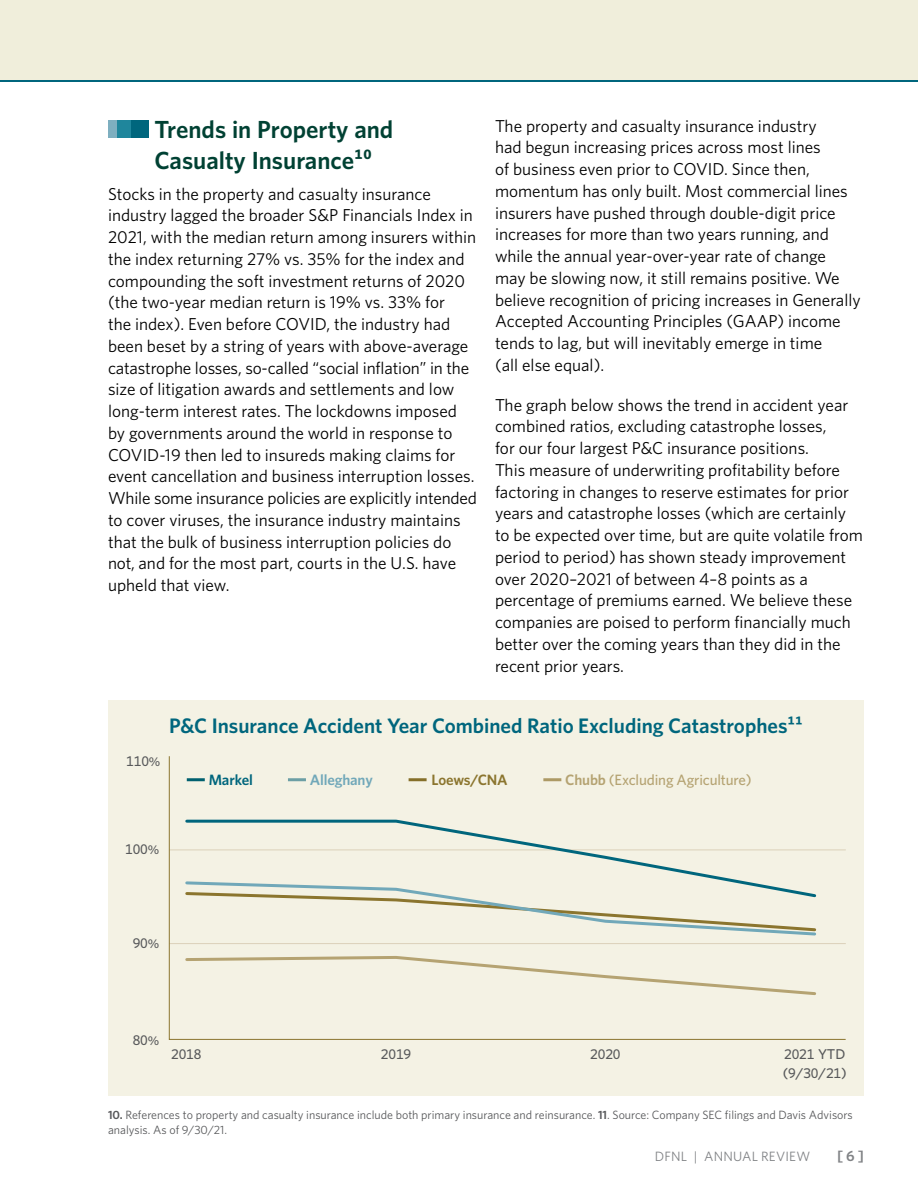
<style>
.page{position:relative;width:918px;height:1188px;background:#fff}
.page>*{position:absolute;margin:0;border:0;box-sizing:border-box;transform-origin:0 0}
.t1{font:600 24.75px/31.2px "Whitney";color:#004133}
.t2{font:600 21px "Whitney";color:#00667d}
.Body{font:17.25px/21.8px "Whitney";color:#000}
.t3{font:500 15px "Whitney";letter-spacing:-.01em;color:#b5a372}
.t4{font:600 15px "Whitney";letter-spacing:-.01em;color:#71a8b9}
.t5{font:600 15px "Whitney";color:#8b752e}
.t6{font:600 15px "Whitney";letter-spacing:-.01em;color:#00667d}
.t7{font:600 15px "Whitney";color:#808285}
.t8{font:500 14.25px/18.8px "Whitney";letter-spacing:-.01em;color:#58595b}
.t9{font:13.5px "Whitney";letter-spacing:.01em;color:#808285}
.Footnote_first{font:12px/15px "Whitney";color:#58595b}
.s1{font-size:12.75px}
.s2{font-weight:600}
</style>
<div class="page">
<div style="left:0;top:0;width:918px;height:80px;background:#f0eedb"></div>
<hr style="left:0;top:80px;width:918px;height:2px;background:#00667d">
<div style="left:131px;top:120px;width:18px;height:18px;background:#00667d"></div>
<div style="left:117px;top:120px;width:13px;height:18px;background:#1f869c"></div>
<div style="left:108px;top:120px;width:9px;height:18px;background:#7eafc0"></div>
<div style="left:108px;top:700px;width:756px;height:396px;background:#f4f2e4"></div>
<svg style="left:169px;top:756px;width:677px;height:284px"></svg>
<hr style="left:187px;top:778px;width:18px;height:3px;background:#00667d">
<hr style="left:288px;top:778px;width:18px;height:3px;background:#71a8b9">
<hr style="left:409px;top:778px;width:18px;height:3px;background:#8b752e">
<hr style="left:543px;top:778px;width:18px;height:3px;background:#b5a372">
<p class="t1" style="left:154px;top:113px;width:240px">Trends in Property and<br>Casualty Insurance10</p>
<p class="Body" style="left:108px;top:182px;width:371px">Stocks in the property and casualty insurance industry lagged the broader S&amp;P Financials Index in 2021, with the median return among insurers within the index returning 27% vs. 35% for the index and compounding the soft investment returns of 2020 (the two-year median return is 19% vs. 33% for<br>the index). Even before COVID, the industry had been beset by a string of years with above-average catastrophe losses, so-called “social inflation” in the size of litigation awards and settlements and low long-term interest rates. The lockdowns imposed by governments around the world in response to COVID-19 then led to insureds making claims for event cancellation and business interruption losses.<br>While some insurance policies are explicitly intended to cover viruses, the insurance industry maintains that the bulk of business interruption policies do not, and for the most part, courts in the U.S. have upheld that view.</p>
<p class="Body" style="left:495px;top:114px;width:367px">The property and casualty insurance industry<br>had begun increasing prices across most lines<br>of business even prior to COVID. Since then, momentum has only built. Most commercial lines insurers have pushed through double-digit price increases for more than two years running, and while the annual year-over-year rate of change may be slowing now, it still remains positive. We believe recognition of pricing increases in Generally Accepted Accounting Principles (GAAP) income tends to lag, but will inevitably emerge in time<br>(all else equal).</p>
<p class="Body" style="left:495px;top:393px;width:369px">The graph below shows the trend in accident year combined ratios, excluding catastrophe losses,<br>for our four largest P&amp;C insurance positions.<br>This measure of underwriting profitability before factoring in changes to reserve estimates for prior years and catastrophe losses (which are certainly to be expected over time, but are quite volatile from period to period) has shown steady improvement over 2020–2021 of between 4–8 points as a percentage of premiums earned. We believe these companies are poised to perform financially much better over the coming years than they did in the recent prior years.</p>
<p class="t8" style="left:126px;top:751px;width:36px">110<span class="s1">%</span></p>
<p class="t2" style="left:169px;top:711px;width:635px">P&amp;C Insurance Accident Year Combined Ratio Excluding Catastrophes11</p>
<p class="t6" style="left:209px;top:770px;width:46px">Markel</p>
<p class="t4" style="left:310px;top:770px;width:64px">Alleghany</p>
<p class="t5" style="left:432px;top:770px;width:78px">Loews/CNA</p>
<p class="t3" style="left:565px;top:770px;width:188px"><span class="s2">Chubb</span> (Excluding Agriculture)</p>
<p class="t8" style="left:125px;top:839px;width:36px">100<span class="s1">%</span></p>
<p class="t8" style="left:133px;top:933px;width:28px">90<span class="s1">%</span></p>
<p class="t8" style="left:133px;top:1030px;width:28px">80<span class="s1">%</span></p>
<p class="t8" style="left:171px;top:1044px;width:32px">2018</p>
<p class="t8" style="left:381px;top:1044px;width:32px">2019</p>
<p class="t8" style="left:590px;top:1044px;width:32px">2020</p>
<p class="t8" style="left:783px;top:1044px;width:65px">2021 YTD (9/30/21)</p>
<p class="Footnote_first" style="left:108px;top:1107px;width:746px"><span class="s2">10.</span> References to property and casualty insurance include both primary insurance and reinsurance. <span class="s2">11</span>. Source: Company SEC filings and Davis Advisors analysis. As of 9/30/21.</p>
<p class="t9" style="left:655px;top:1147px;width:157px">DFNL | ANNUAL REVIEW</p>
<p class="t7" style="left:837px;top:1146px;width:28px">[ 6 ]</p>
</div>
